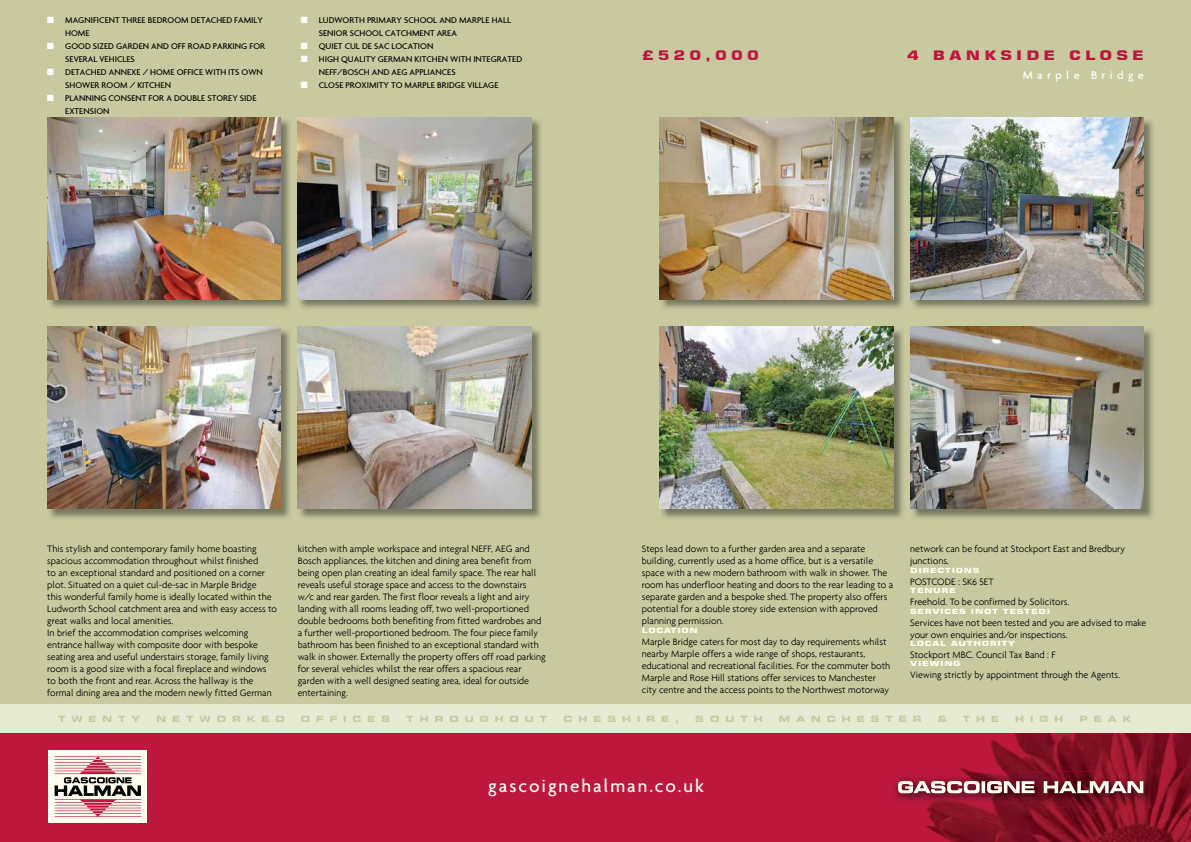
<style>
.page{position:relative;width:1191px;height:842px;background:#fff}
.page>*{position:absolute;margin:0;border:0;box-sizing:border-box;transform-origin:0 0}
.t1{font:500 19px "Agenda";letter-spacing:.1em;color:#fffef0}
.t2{font:700 13px "Square 721 BT";letter-spacing:.24em;color:#bd173e;scale:1.3 1}
.t3{font:500 12px "Agenda";letter-spacing:.36em;color:#fff}
.t4{font:300 10px/12px "Agenda";color:#000}
.t5{font:500 9px/13px "Agenda";color:#000}
.t6{font:700 expanded 8.5px "Square 721 BT";letter-spacing:.705em;color:#c9c99f}
.t7{font:700 7px "Square 721 BT";letter-spacing:.06em;color:#fffef0;scale:1.4 1}
.s1{color:#fff}
</style>
<div class="page">
<div style="left:0;top:723px;width:1191px;height:119px;background:#bd173e"></div>
<img style="left:926px;top:733px;width:254px;height:93px">
<img style="left:894px;top:777px;width:32px;height:25px">
<img style="left:926px;top:771px;width:232px;height:37px">
<svg style="left:898px;top:781px;width:81px;height:12px"></svg>
<svg style="left:981px;top:781px;width:4px;height:12px"></svg>
<svg style="left:987px;top:781px;width:47px;height:12px"></svg>
<svg style="left:1043px;top:781px;width:100px;height:12px"></svg>
<div style="left:0;top:0;width:1191px;height:706px;background:#c9c99f"></div>
<div style="left:0;top:705px;width:1191px;height:28px;background:#e6ead3"></div>
<div style="left:49px;top:750px;width:98px;height:73px;background:#fffef0"></div>
<svg style="left:55px;top:756px;width:86px;height:61px"></svg>
<img style="left:48px;top:119px;width:242px;height:190px">
<img style="left:47px;top:118px;width:234px;height:181px">
<img style="left:298px;top:118px;width:243px;height:191px">
<img style="left:298px;top:118px;width:233px;height:181px">
<img style="left:48px;top:329px;width:242px;height:190px">
<img style="left:47px;top:327px;width:234px;height:181px">
<img style="left:298px;top:328px;width:243px;height:191px">
<img style="left:298px;top:327px;width:233px;height:181px">
<img style="left:911px;top:118px;width:242px;height:191px">
<img style="left:910px;top:118px;width:233px;height:181px">
<img style="left:660px;top:118px;width:243px;height:191px">
<img style="left:660px;top:118px;width:233px;height:181px">
<img style="left:911px;top:328px;width:242px;height:191px">
<img style="left:910px;top:327px;width:233px;height:181px">
<img style="left:660px;top:328px;width:243px;height:191px">
<img style="left:660px;top:327px;width:233px;height:181px">
<p class="t5" style="left:65px;top:13px;width:199px;text-indent:-18px"><span class="s1">■</span> MAGNIFICENT THREE BEDROOM DETACHED FAMILY<br>HOME</p>
<p class="t5" style="left:65px;top:39px;width:201px;text-indent:-18px"><span class="s1">■</span> GOOD SIZED GARDEN AND OFF ROAD PARKING FOR<br>SEVERAL VEHICLES</p>
<p class="t5" style="left:65px;top:65px;width:199px;text-indent:-18px"><span class="s1">■</span> DETACHED ANNEXE / HOME OFFICE WITH ITS OWN<br>SHOWER ROOM / KITCHEN</p>
<p class="t5" style="left:65px;top:91px;width:193px;text-indent:-18px"><span class="s1">■</span> PLANNING CONSENT FOR A DOUBLE STOREY SIDE<br>EXTENSION</p>
<p class="t5" style="left:319px;top:13px;width:194px;text-indent:-18px"><span class="s1">■</span> LUDWORTH PRIMARY SCHOOL AND MARPLE HALL<br>SENIOR SCHOOL CATCHMENT AREA</p>
<p class="t5" style="left:301px;top:39px;width:134px"><span class="s1">■</span> QUIET CUL DE SAC LOCATION</p>
<p class="t5" style="left:319px;top:52px;width:205px;text-indent:-18px"><span class="s1">■</span> HIGH QUALITY GERMAN KITCHEN WITH INTEGRATED<br>NEFF/BOSCH AND AEG APPLIANCES</p>
<p class="t5" style="left:301px;top:78px;width:199px"><span class="s1">■</span> CLOSE PROXIMITY TO MARPLE BRIDGE VILLAGE</p>
<h2 class="t2" style="left:642px;top:47px;width:91px">£520,000</h2>
<h2 class="t2" style="left:907px;top:47px;width:184px">4 BANKSIDE CLOSE</h2>
<p class="t3" style="left:1023px;top:68px;width:122px">Marple Bridge</p>
<p class="t4" style="left:47px;top:543px;width:231px">This stylish and contemporary family home boasting spacious accommodation throughout whilst finished<br>to an exceptional standard and positioned on a corner plot. Situated on a quiet cul-de-sac in Marple Bridge<br>this wonderful family home is ideally located within the Ludworth School catchment area and with easy access to great walks and local amenities.<br>In brief the accommodation comprises welcoming entrance hallway with composite door with bespoke seating area and useful understairs storage, family living room is a good size with a focal fireplace and windows to both the front and rear. Across the hallway is the formal dining area and the modern newly fitted German</p>
<p class="t4" style="left:298px;top:543px;width:249px">kitchen with ample workspace and integral NEFF, AEG and Bosch appliances, the kitchen and dining area benefit from being open plan creating an ideal family space. The rear hall reveals useful storage space and access to the downstairs<br>w/c and rear garden. The first floor reveals a light and airy landing with all rooms leading off, two well-proportioned double bedrooms both benefiting from fitted wardrobes and a further well-proportioned bedroom. The four piece family bathroom has been finished to an exceptional standard with walk in shower. Externally the property offers off road parking for several vehicles whilst the rear offers a spacious rear garden with a well designed seating area, ideal for outside entertaining.</p>
<p class="t4" style="left:642px;top:543px;width:253px">Steps lead down to a further garden area and a separate building, currently used as a home office, but is a versatile space with a new modern bathroom with walk in shower. The room has underfloor heating and doors to the rear leading to a separate garden and a bespoke shed. The property also offers potential for a double storey side extension with approved planning permission.</p>
<p class="t7" style="left:642px;top:626px;width:41px">LOCATION</p>
<p class="t4" style="left:642px;top:635px;width:250px">Marple Bridge caters for most day to day requirements whilst nearby Marple offers a wide range of shops, restaurants, educational and recreational facilities. For the commuter both Marple and Rose Hill stations offer services to Manchester city centre and the access points to the Northwest motorway</p>
<p class="t4" style="left:910px;top:543px;width:216px">network can be found at Stockport East and Bredbury junctions.</p>
<p class="t7" style="left:910px;top:566px;width:51px">DIRECTIONS</p>
<p class="t4" style="left:910px;top:575px;width:85px">POSTCODE : SK6 5ET</p>
<p class="t7" style="left:910px;top:586px;width:34px">TENURE</p>
<p class="t4" style="left:910px;top:596px;width:161px">Freehold. To be confirmed by Solicitors.</p>
<p class="t7" style="left:910px;top:607px;width:102px">SERVICES (NOT TESTED)</p>
<p class="t4" style="left:910px;top:616px;width:238px">Services have not been tested and you are advised to make your own enquiries and/or inspections.</p>
<p class="t7" style="left:910px;top:639px;width:76px">LOCAL AUTHORITY</p>
<p class="t4" style="left:910px;top:649px;width:147px">Stockport MBC. Council Tax Band : F</p>
<p class="t7" style="left:910px;top:660px;width:37px">VIEWING</p>
<p class="t4" style="left:910px;top:669px;width:211px">Viewing strictly by appointment through the Agents.</p>
<p class="t6" style="left:58px;top:714px;width:84px">TWENTY</p>
<p class="t6" style="left:156px;top:714px;width:130px">NETWORKED</p>
<p class="t6" style="left:301px;top:714px;width:91px">OFFICES</p>
<p class="t6" style="left:406px;top:714px;width:143px">THROUGHOUT</p>
<p class="t6" style="left:563px;top:714px;width:117px">CHESHIRE,</p>
<p class="t6" style="left:695px;top:714px;width:69px">SOUTH</p>
<p class="t6" style="left:779px;top:714px;width:144px">MANCHESTER</p>
<p class="t6" style="left:937px;top:714px;width:10px">&amp;</p>
<p class="t6" style="left:962px;top:714px;width:38px">THE</p>
<p class="t6" style="left:1015px;top:714px;width:50px">HIGH</p>
<p class="t6" style="left:1079px;top:714px;width:54px">PEAK</p>
<h1 class="t1" style="left:488px;top:774px;width:217px">gascoignehalman.co.uk</h1>
</div>
